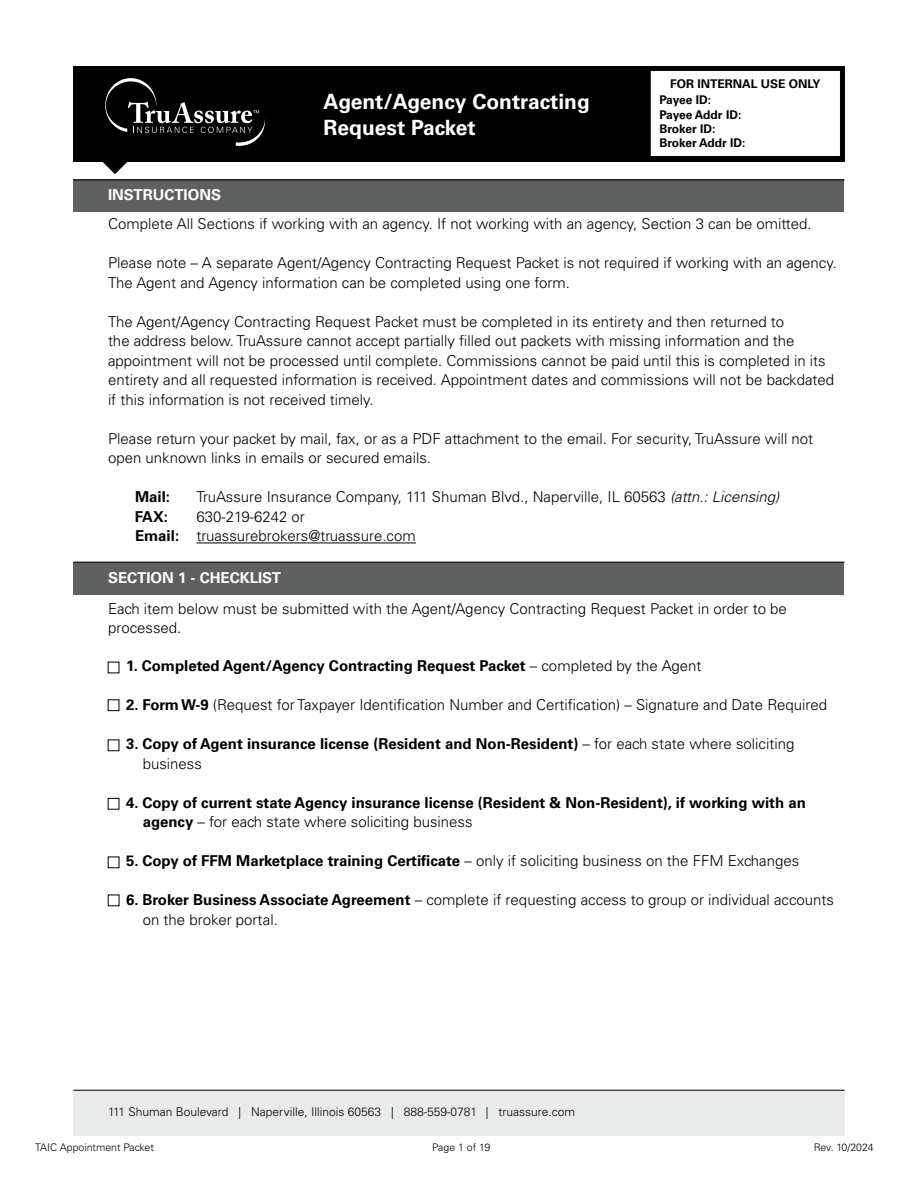
<style>
.page{position:relative;width:918px;height:1188px;background:#fff}
.page>*{position:absolute;margin:0;border:0;box-sizing:border-box;transform-origin:0 0}
.t1{font:700 21px/25.5px "Univers LT Std";color:#fff}
.P1{font:300 15px/19.5px "Univers LT Std";color:#000}
.List_1{font:700 15px/19.5px "Univers LT Std";color:#000}
.List_1-2{font:300 15px/19.5px "Univers LT Std";color:#000}
.P2{font:300 15px "Univers LT Std";color:#000}
.t2{font:700 15px "Univers LT Std";color:#fff}
.P2-2{font:700 15px "Univers LT Std";color:#000}
.t3{font:300 12px "Univers LT Std";color:#000}
.t4{font:700 12px/14.4px "Univers LT Std";color:#000}
.t5{font:300 10.5px "Univers LT Std";color:#000}
.s1{font-style:italic}
.s2{font-weight:700}
.s3{font-weight:300}
</style>
<div class="page">
<div style="left:73px;top:1090px;width:772px;height:45px;background:#e9eaea"></div>
<div style="left:73px;top:66px;width:772px;height:96px;background:#000"></div>
<svg style="left:103px;top:78px;width:162px;height:96px"></svg>
<div style="left:650px;top:70px;width:190px;height:86px;background:#fff"></div>
<div style="left:650px;top:70px;width:191px;height:87px;border:1px solid #000"></div>
<div style="left:73px;top:562px;width:771px;height:32px;background:#5f6060"></div>
<div style="left:73px;top:180px;width:771px;height:32px;background:#5f6060"></div>
<hr style="left:196px;top:543px;width:220px;height:1px;background:#000">
<div style="left:108px;top:700px;width:11px;height:11px;border:1px solid #000"></div>
<div style="left:108px;top:740px;width:11px;height:11px;border:1px solid #000"></div>
<div style="left:108px;top:798px;width:11px;height:11px;border:1px solid #000"></div>
<hr style="left:73px;top:1090px;width:771px;height:1px;background:#000">
<hr style="left:73px;top:180px;width:772px;height:1px;background:#000">
<hr style="left:73px;top:562px;width:772px;height:1px;background:#000">
<h1 class="t1" style="left:324px;top:89px;width:268px">Agent/Agency Contracting<br>Request Packet</h1>
<p class="t4" style="left:659px;top:76px;width:163px;line-height:15.9px;text-indent:11px">FOR INTERNAL USE ONLY<br>Payee ID:</p>
<p class="t4" style="left:659px;top:107px;width:88px">Payee Addr ID:<br>Broker ID:<br>Broker Addr ID:</p>
<h2 class="t2" style="left:108px;top:186px;width:115px">INSTRUCTIONS</h2>
<p class="P1" style="left:108px;top:214px;width:705px">Complete All Sections if working with an agency. If not working with an agency, Section 3 can be omitted.</p>
<p class="P1" style="left:108px;top:253px;width:730px">Please note – A separate Agent/Agency Contracting Request Packet is not required if working with an agency.<br>The Agent and Agency information can be completed using one form.</p>
<p class="P1" style="left:108px;top:312px;width:728px">The Agent/Agency Contracting Request Packet must be completed in its entirety and then returned to<br>the address below. TruAssure cannot accept partially filled out packets with missing information and the appointment will not be processed until complete. Commissions cannot be paid until this is completed in its entirety and all requested information is received. Appointment dates and commissions will not be backdated if this information is not received timely.</p>
<p class="P1" style="left:108px;top:429px;width:707px">Please return your packet by mail, fax, or as a PDF attachment to the email. For security, TruAssure will not open unknown links in emails or secured emails.</p>
<p class="P2-2" style="left:135px;top:488px;width:37px">Mail:</p>
<p class="P2" style="left:196px;top:488px;width:584px">TruAssure Insurance Company, 111 Shuman Blvd., Naperville, IL 60563 <span class="s1">(attn.: Licensing)</span></p>
<p class="P2-2" style="left:135px;top:508px;width:35px">FAX:</p>
<p class="P2" style="left:196px;top:508px;width:110px">630-219-6242 or</p>
<p class="P2" style="left:135px;top:527px;width:282px"><span class="s2">Email:</span> truassurebrokers@truassure.com</p>
<h2 class="t2" style="left:108px;top:569px;width:175px">SECTION 1 - CHECKLIST</h2>
<p class="P1" style="left:108px;top:599px;width:680px">Each item below must be submitted with the Agent/Agency Contracting Request Packet in order to be processed.</p>
<p class="List_1" style="left:126px;top:656px;width:577px">1. Completed Agent/Agency Contracting Request Packet <span class="s3">– completed by the Agent</span></p>
<p class="List_1-2" style="left:126px;top:695px;width:703px"><span class="s2">2. Form W-9</span> (Request for Taxpayer Identification Number and Certification) – Signature and Date Required</p>
<p class="List_1" style="left:143px;top:734px;width:653px;text-indent:-17px">3. Copy of Agent insurance license (Resident and Non-Resident) <span class="s3">– for each state where soliciting business</span></p>
<p class="List_1" style="left:143px;top:793px;width:665px;text-indent:-17px">4. Copy of current state Agency insurance license (Resident &amp; Non-Resident), if working with an agency <span class="s3">– for each state where soliciting business</span></p>
<p class="List_1-2" style="left:126px;top:851px;width:675px"><span class="s2">5. Copy of FFM Marketplace training Certificate</span> – only if soliciting business on the FFM Exchanges</p>
<p class="List_1-2" style="left:143px;top:890px;width:693px;text-indent:-17px"><span class="s2">6. Broker Business Associate Agreement</span> – complete if requesting access to group or individual accounts on the broker portal.</p>
<p class="t3" style="left:108px;top:1105px;width:469px">111 Shuman Boulevard | Naperville, Illinois 60563 | 888-559-0781 | truassure.com</p>
<p class="t5" style="left:35px;top:1141px;width:120px">TAIC Appointment Packet</p>
<p class="t5" style="left:432px;top:1141px;width:60px">Page 1 of 19</p>
<p class="t5" style="left:814px;top:1141px;width:61px">Rev. 10/2024</p>
</div>
